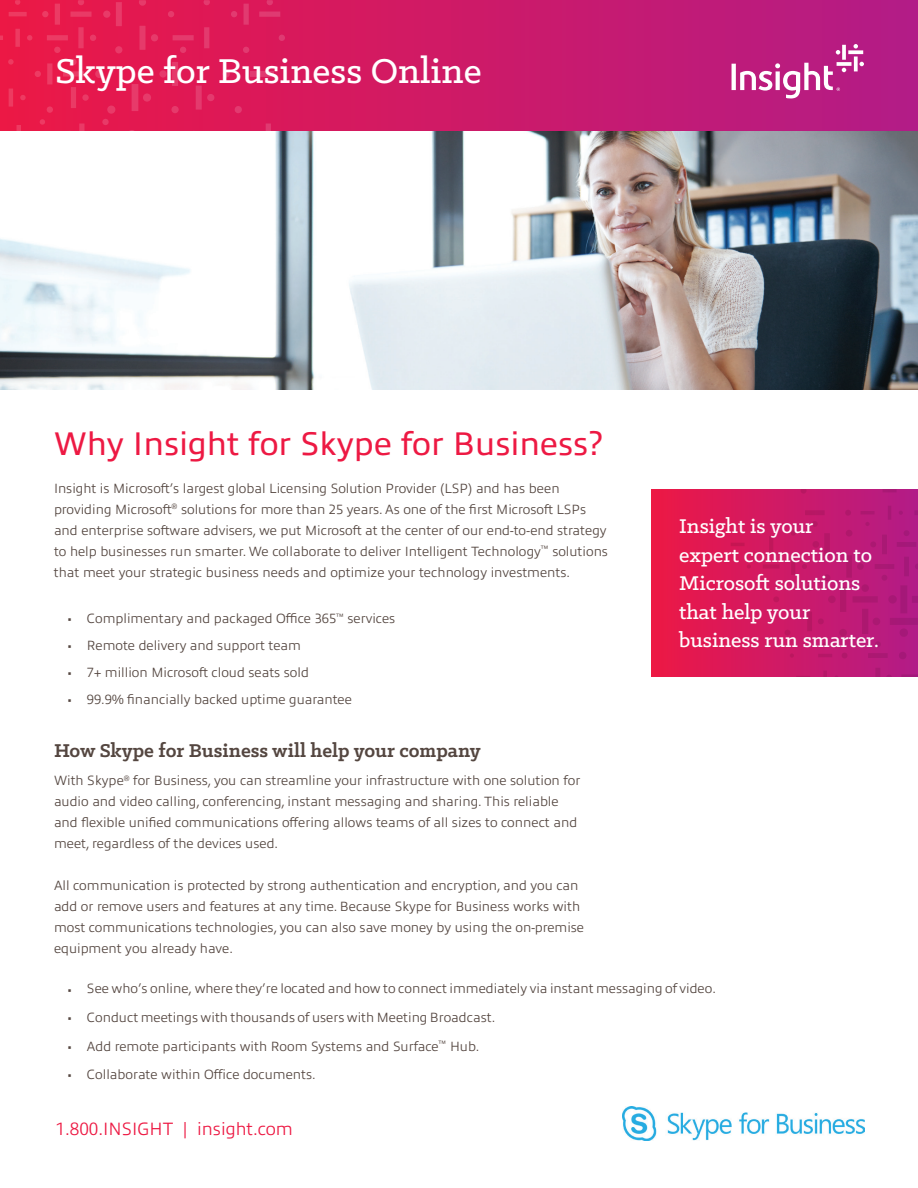
<style>
.page{position:relative;width:918px;height:1188px;background:#fff}
.page>*{position:absolute;margin:0;border:0;box-sizing:border-box;transform-origin:0 0}
.t1{font:500 39px "Klinic Slab";color:#fff}
.t2{font:33px "Allumi Pro";color:#ed1943}
.t3{font:500 22.5px/28.5px "Klinic Slab";color:#fff}
.t4{font:700 21px "Klinic Slab";color:#544640}
.t5{font:300 18px "Allumi Pro";color:#ed1943}
.t6{font:300 13.5px/21px "Allumi Pro";color:#544640}
</style>
<div class="page">
<img style="left:0;top:130px;width:918px;height:260px">
<svg style="left:298px;top:0;width:620px;height:130px;background:#c61a70"></svg>
<svg style="left:732px;top:44px;width:132px;height:54px;background:#c74897"></svg>
<svg style="left:0;top:0;width:298px;height:130px;background:#e21b52"></svg>
<img style="left:622px;top:1106px;width:242px;height:35px">
<div style="left:651px;top:489px;width:267px;height:188px;background:#e4184f"></div>
<svg style="left:731px;top:489px;width:187px;height:188px;background:#c41a6f"></svg>
<h1 class="t1" style="left:56px;top:46px;width:428px">Skype for Business Online</h1>
<h2 class="t2" style="left:54px;top:420px;width:551px">Why Insight for Skype for Business?</h2>
<p class="t6" style="left:54px;top:477px;width:556px">Insight is Microsoft’s largest global Licensing Solution Provider (LSP) and has been providing Microsoft<sup>®</sup> solutions for more than 25 years. As one of the first Microsoft LSPs and enterprise software advisers, we put Microsoft at the center of our end-to-end strategy to help businesses run smarter. We collaborate to deliver Intelligent Technology<sup>™</sup> solutions that meet your strategic business needs and optimize your technology investments.</p>
<p class="t6" style="left:67px;top:607px;width:329px">• Complimentary and packaged Office 365<sup>™</sup> services</p>
<p class="t6" style="left:68px;top:634px;width:235px">• Remote delivery and support team</p>
<p class="t6" style="left:68px;top:661px;width:243px">• 7+ million Microsoft cloud seats sold</p>
<p class="t6" style="left:68px;top:688px;width:286px">• 99.9% financially backed uptime guarantee</p>
<h3 class="t4" style="left:54px;top:736px;width:428px">How Skype for Business will help your company</h3>
<p class="t6" style="left:54px;top:769px;width:528px">With Skype<sup>®</sup> for Business, you can streamline your infrastructure with one solution for audio and video calling, conferencing, instant messaging and sharing. This reliable and flexible unified communications offering allows teams of all sizes to connect and meet, regardless of the devices used.</p>
<p class="t6" style="left:54px;top:874px;width:532px">All communication is protected by strong authentication and encryption, and you can add or remove users and features at any time. Because Skype for Business works with most communications technologies, you can also save money by using the on-premise equipment you already have.</p>
<p class="t6" style="left:68px;top:977px;width:650px">• See who’s online, where they’re located and how to connect immediately via instant messaging of video.</p>
<p class="t6" style="left:68px;top:1006px;width:429px">• Conduct meetings with thousands of users with Meeting Broadcast.</p>
<p class="t6" style="left:68px;top:1034px;width:414px">• Add remote participants with Room Systems and Surface<sup>™</sup> Hub.</p>
<p class="t6" style="left:68px;top:1062px;width:250px">• Collaborate within Office documents.</p>
<h3 class="t3" style="left:679px;top:511px;width:201px">Insight is your<br>expert connection to<br>Microsoft solutions that help your business run smarter.</h3>
<h3 class="t5" style="left:56px;top:1116px;width:239px">1.800.INSIGHT | insight.com</h3>
</div>
